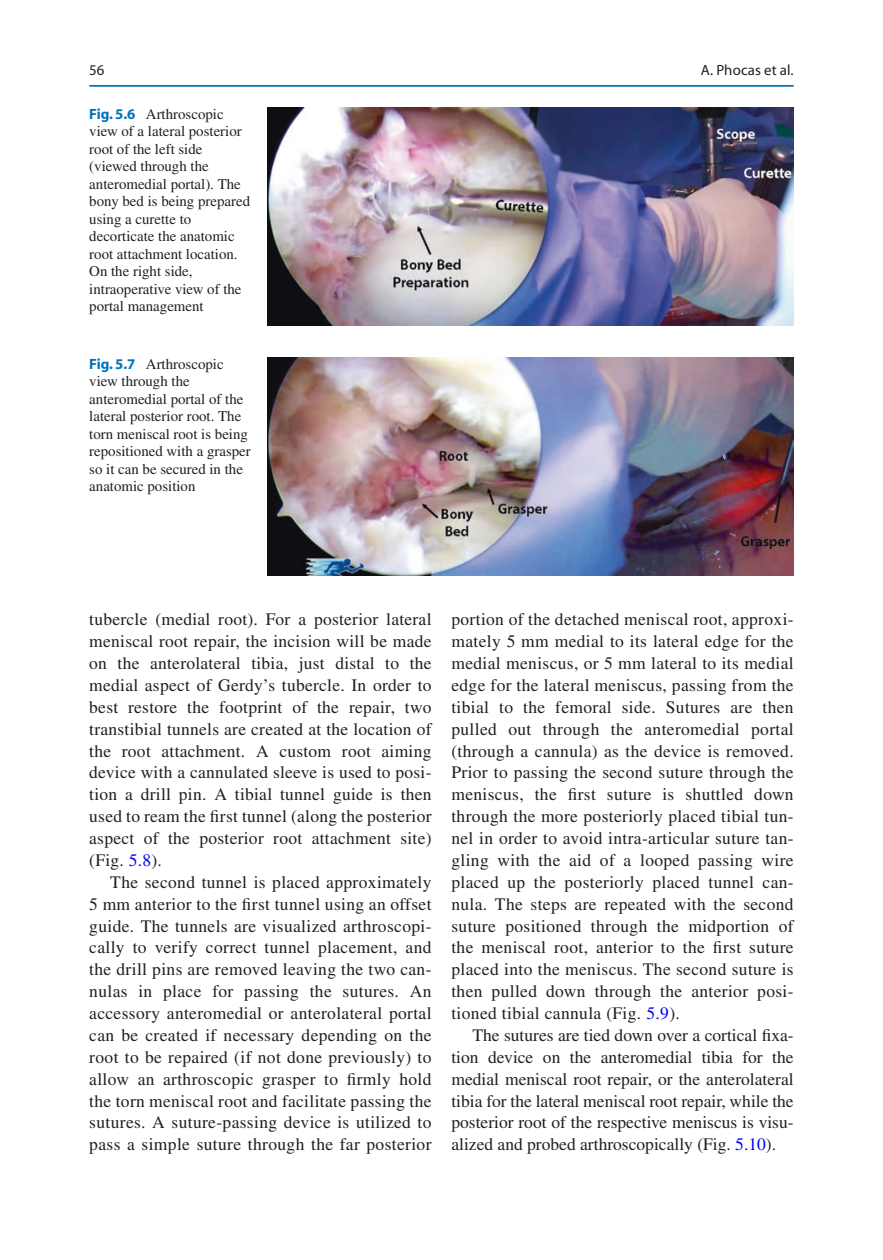
<style>
.page{position:relative;width:883px;height:1260px;background:#fff}
.page>*{position:absolute;margin:0;border:0;box-sizing:border-box;transform-origin:0 0}
.t1{font:17.5px/21.9px "Sgjfby Times";letter-spacing:.015em;color:#231f20;text-align:justify}
.t2{font:14.88px/17.5px "Sgjfby Times";color:#231f20}
.t3{font:14.88px "Ggmgqn Myriad";letter-spacing:.01em;color:#231f20}
.t4{font:14.88px "Hhxsxc Myriad";color:#231f20}
.s1{font-family:"Rlmvpm Myriad";font-weight:700;color:#0073bc}
.s2{color:#0000fa}
</style>
<div class="page">
<img style="left:268px;top:357px;width:526px;height:219px">
<img style="left:268px;top:107px;width:526px;height:218px">
<hr style="left:89px;top:85px;width:705px;height:2px;background:#0073bc">
<p class="t4" style="left:89px;top:63px;width:17px">56</p>
<p class="t2" style="left:89px;top:105px;width:162px"><span class="s1">Fig. 5.6</span> Arthroscopic view of a lateral posterior root of the left side (viewed through the anteromedial portal). The bony bed is being prepared using a curette to decorticate the anatomic root attachment location.<br>On the right side, intraoperative view of the portal management</p>
<p class="t2" style="left:89px;top:355px;width:163px"><span class="s1">Fig. 5.7</span> Arthroscopic view through the anteromedial portal of the lateral posterior root. The torn meniscal root is being repositioned with a grasper so it can be secured in the anatomic position</p>
<p class="t3" style="left:701px;top:63px;width:95px">A. Phocas et al.</p>
<p class="t1" style="left:89px;top:608px;width:344px">tubercle (medial root). For a posterior lateral meniscal root repair, the incision will be made on the anterolateral tibia, just distal to the medial aspect of Gerdy’s tubercle. In order to best restore the footprint of the repair, two transtibial tunnels are created at the location of the root attachment. A custom root aiming device with a cannulated sleeve is used to posi&shy;tion a drill pin. A tibial tunnel guide is then used to ream the first tunnel (along the posterior aspect of the posterior root attachment site) (Fig. <span class="s2">5.8</span>).</p>
<p class="t1" style="left:89px;top:871px;width:344px;text-indent:21px">The second tunnel is placed approximately 5 mm anterior to the first tunnel using an offset guide. The tunnels are visualized arthroscopi&shy;cally to verify correct tunnel placement, and the drill pins are removed leaving the two can&shy;nulas in place for passing the sutures. An accessory anteromedial or anterolateral portal can be created if necessary depending on the root to be repaired (if not done previously) to allow an arthroscopic grasper to firmly hold the torn meniscal root and facilitate passing the sutures. A suture-passing device is utilized to pass a simple suture through the far posterior</p>
<p class="t1" style="left:451px;top:608px;width:344px">portion of the detached meniscal root, approxi&shy;mately 5 mm medial to its lateral edge for the medial meniscus, or 5 mm lateral to its medial edge for the lateral meniscus, passing from the tibial to the femoral side. Sutures are then pulled out through the anteromedial portal (through a cannula) as the device is removed.<br>Prior to passing the second suture through the meniscus, the first suture is shuttled down through the more posteriorly placed tibial tun&shy;nel in order to avoid intra-articular suture tan&shy;gling with the aid of a looped passing wire placed up the posteriorly placed tunnel can&shy;nula. The steps are repeated with the second suture positioned through the midportion of the meniscal root, anterior to the first suture placed into the meniscus. The second suture is then pulled down through the anterior posi&shy;tioned tibial cannula (Fig. <span class="s2">5.9</span>).</p>
<p class="t1" style="left:451px;top:1024px;width:344px;text-indent:21px">The sutures are tied down over a cortical fixa&shy;tion device on the anteromedial tibia for the medial meniscal root repair, or the anterolateral tibia for the lateral meniscal root repair, while the posterior root of the respective meniscus is visu&shy;alized and probed arthroscopically (Fig. <span class="s2">5.10</span>).</p>
</div>
